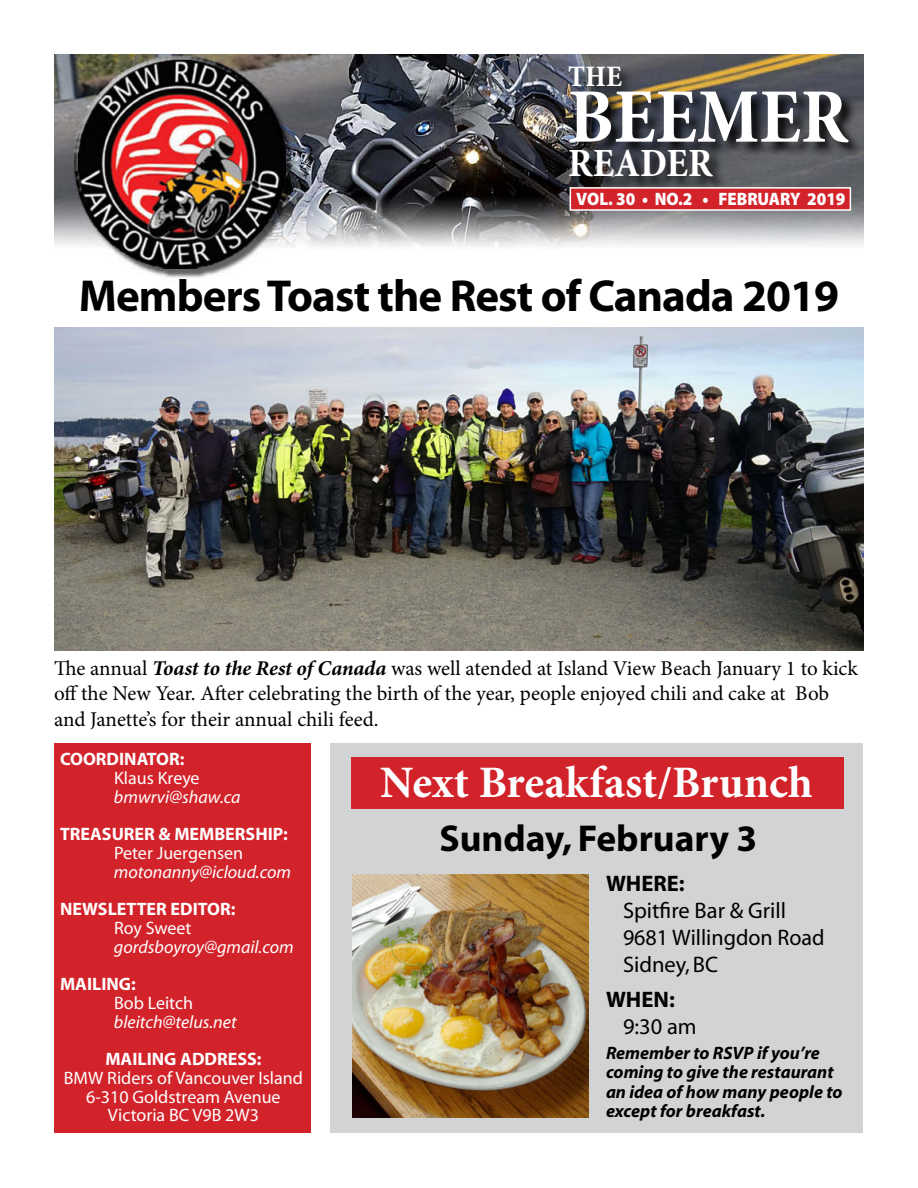
<style>
.page{position:relative;width:918px;height:1188px;background:#fff}
.page>*{position:absolute;margin:0;border:0;box-sizing:border-box;transform-origin:0 0}
.t1{font:700 condensed 78px "Minion Pro";color:#fff}
.Headline{font:700 45px "Myriad";letter-spacing:-.02em;color:#000}
.t2{font:700 45px "Minion Pro";color:#fff}
.t3{font:700 condensed 40.5px "Minion Pro";color:#fff}
.t4{font:700 37.5px "Myriad";color:#000}
.t5{font:700 condensed 30px "Minion Pro";color:#fff}
.t6{font:22.5px "Myriad";color:#000}
.t7{font:700 22.5px "Myriad";color:#000}
.body_copy{font:21px/25.2px "Minion Pro";letter-spacing:-.005em;color:#000}
.t8{font:18px "Myriad";color:#fff}
.cutline2{font:italic 700 18px/19.5px "Myriad";color:#000}
.t9{font:700 18px "Myriad";color:#fff}
.t10{font:italic 18px "Myriad";color:#fff}
.t11{font:900 18px "Myriad Pro";color:#fff;scale:.93 1}
.s1{font-weight:700;font-style:italic}
</style>
<div class="page">
<div style="left:331px;top:743px;width:532px;height:390px;background:#d1d3d4"></div>
<img style="left:54px;top:54px;width:810px;height:224px">
<div style="left:569px;top:66px;width:295px;height:126px;background:#000;opacity:.9"></div>
<div style="left:570px;top:187px;width:281px;height:24px;background:#d2232a;border:2px solid #fff"></div>
<div style="left:55px;top:743px;width:256px;height:390px;background:#d2232a"></div>
<div style="left:352px;top:758px;width:492px;height:51px;background:#d2232a"></div>
<img style="left:352px;top:875px;width:236px;height:242px">
<img style="left:54px;top:327px;width:809px;height:323px">
<p class="t5" style="left:568px;top:56px;width:55px">THE</p>
<p class="t1" style="left:568px;top:63px;width:282px">BEEMER</p>
<p class="t3" style="left:568px;top:135px;width:146px">READER</p>
<p class="t11" style="left:576px;top:188px;width:291px">VOL. 30 • NO.2 • FEBRUARY 2019</p>
<p class="Headline" style="left:79px;top:273px;width:762px">Members Toast the Rest of Canada 2019</p>
<p class="body_copy" style="left:54px;top:656px;width:805px">The annual <span class="s1">Toast to the Rest of Canada</span> was well atended at Island View Beach January 1 to kick off the New Year. After celebrating the birth of the year, people enjoyed chili and cake at Bob and Janette’s for their annual chili feed.</p>
<p class="t9" style="left:60px;top:750px;width:126px">COORDINATOR:</p>
<p class="t8" style="left:114px;top:769px;width:87px">Klaus Kreye</p>
<p class="t10" style="left:114px;top:788px;width:128px">bmwrvi@shaw.ca</p>
<p class="t9" style="left:60px;top:825px;width:229px">TREASURER &amp; MEMBERSHIP:</p>
<p class="t8" style="left:114px;top:844px;width:131px">Peter Juergensen</p>
<p class="t10" style="left:114px;top:863px;width:179px">motonanny@icloud.com</p>
<p class="t9" style="left:60px;top:900px;width:177px">NEWSLETTER EDITOR:</p>
<p class="t8" style="left:114px;top:919px;width:79px">Roy Sweet</p>
<p class="t10" style="left:114px;top:938px;width:181px">gordsboyroy@gmail.com</p>
<p class="t9" style="left:60px;top:975px;width:77px">MAILING:</p>
<p class="t8" style="left:114px;top:994px;width:81px">Bob Leitch</p>
<p class="t10" style="left:114px;top:1013px;width:124px">bleitch@telus.net</p>
<p class="t9" style="left:105px;top:1050px;width:158px">MAILING ADDRESS:</p>
<p class="t8" style="left:64px;top:1069px;width:241px">BMW Riders of Vancouver Island</p>
<p class="t8" style="left:86px;top:1088px;width:196px">6-310 Goldstream Avenue</p>
<p class="t8" style="left:108px;top:1106px;width:153px">Victoria BC V9B 2W3</p>
<p class="t2" style="left:380px;top:751px;width:434px">Next Breakfast/Brunch</p>
<p class="t4" style="left:439px;top:819px;width:319px">Sunday, February 3</p>
<p class="t7" style="left:606px;top:872px;width:80px">WHERE:</p>
<p class="t6" style="left:623px;top:899px;width:165px">Spitfire Bar &amp; Grill</p>
<p class="t6" style="left:623px;top:926px;width:203px">9681 Willingdon Road</p>
<p class="t6" style="left:623px;top:953px;width:97px">Sidney, BC</p>
<p class="t7" style="left:606px;top:988px;width:70px">WHEN:</p>
<p class="t6" style="left:623px;top:1015px;width:75px">9:30 am</p>
<p class="cutline2" style="left:606px;top:1044px;width:238px">Remember to RSVP if you’re coming to give the restaurant an idea of how many people to except for breakfast.</p>
</div>
